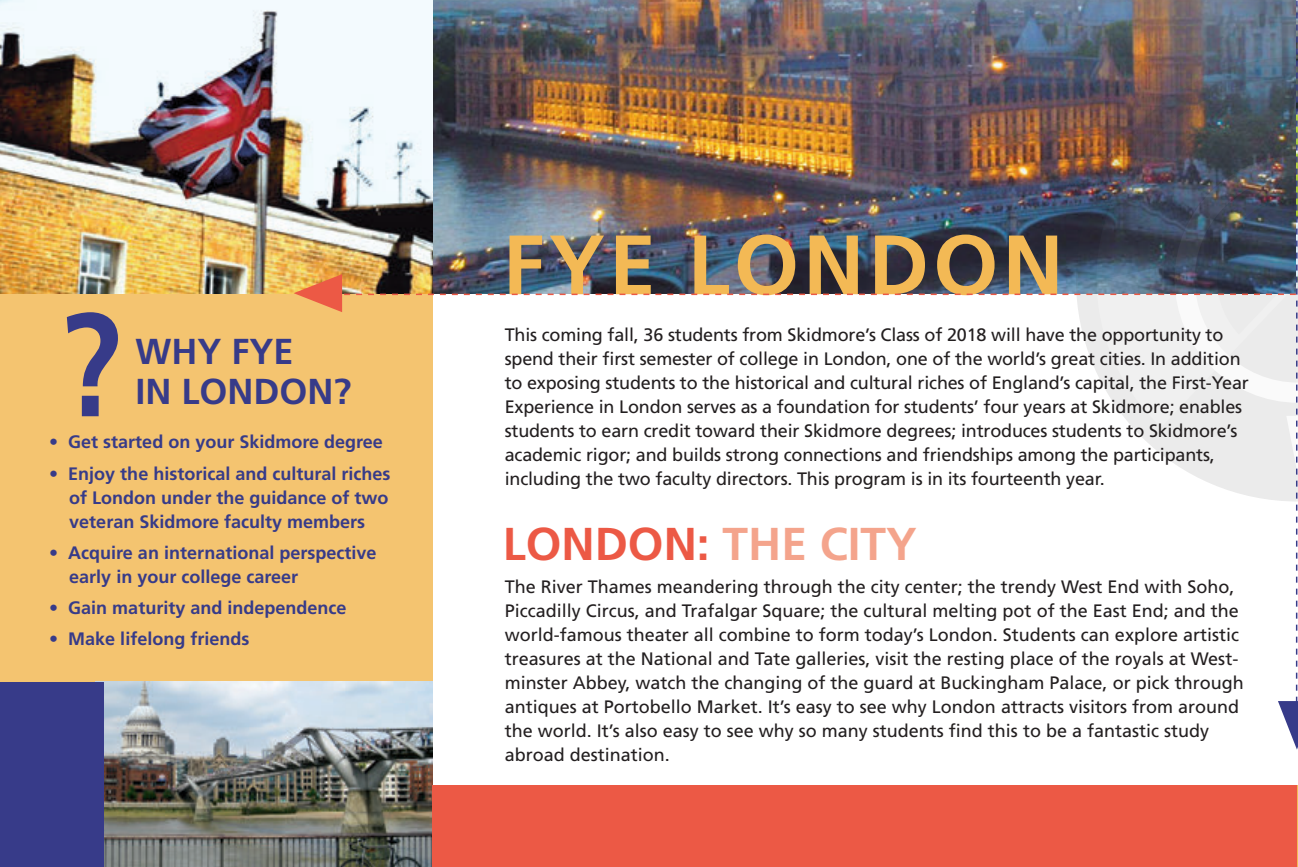
<style>
.page{position:relative;width:1298px;height:867px;background:#fff}
.page>*{position:absolute;margin:0;border:0;box-sizing:border-box;transform-origin:0 0}
.t1{font:700 146.4px "Frutiger";color:#373b89;scale:.82 1}
.t2{font:700 84px "Frutiger";letter-spacing:.05em;color:#f3b955}
.t3{font:700 46px "Frutiger";color:#ec5945}
.t4{font:700 36px/40px "Frutiger";color:#373b89}
.t5{font:18px/24px "Frutiger";letter-spacing:-.01em;color:#231f20}
.t6{font:700 18px/24px "Frutiger";color:#373b89;text-align:justify}
.s1{color:#f4a48c}
</style>
<div class="page">
<div style="left:0;top:217px;width:433px;height:649px;background:#f4c470"></div>
<img style="left:0;top:0;width:294px;height:293px">
<img style="left:96px;top:681px;width:337px;height:185px">
<div style="left:0;top:682px;width:104px;height:184px;background:#373b89"></div>
<div style="left:1273px;top:785px;width:25px;height:81px;background:#f3b955"></div>
<div style="left:433px;top:785px;width:864px;height:81px;background:#ec5945"></div>
<img style="left:294px;top:0;width:1004px;height:749px">
<h1 class="t1" style="left:61px;top:279px;width:75px">?</h1>
<h3 class="t4" style="left:136px;top:331px;width:217px">WHY FYE<br>IN LONDON?</h3>
<p class="t6" style="left:49px;top:430px;width:335px">• Get started on your Skidmore degree</p>
<p class="t6" style="left:69px;top:461px;width:323px;text-indent:-20px">• Enjoy the historical and cultural riches of London under the guidance of two veteran Skidmore faculty members</p>
<p class="t6" style="left:69px;top:540px;width:309px;text-indent:-20px">• Acquire an international perspective early in your college career</p>
<p class="t6" style="left:49px;top:595px;width:299px">• Gain maturity and independence</p>
<p class="t6" style="left:49px;top:626px;width:202px">• Make lifelong friends</p>
<h2 class="t2" style="left:503px;top:215px;width:562px">FYE LONDON</h2>
<p class="t5" style="left:505px;top:322px;width:745px">This coming fall, 36 students from Skidmore’s Class of 2018 will have the opportunity to spend their first semester of college in London, one of the world’s great cities. In addition to exposing students to the historical and cultural riches of England’s capital, the First-Year Experience in London serves as a foundation for students’ four years at Skidmore; enables students to earn credit toward their Skidmore degrees; introduces students to Skidmore’s academic rigor; and builds strong connections and friendships among the participants, including the two faculty directors. This program is in its fourteenth year.</p>
<h3 class="t3" style="left:503px;top:516px;width:416px">LONDON: <span class="s1">THE CITY</span></h3>
<p class="t5" style="left:505px;top:574px;width:740px">The River Thames meandering through the city center; the trendy West End with Soho, Piccadilly Circus, and Trafalgar Square; the cultural melting pot of the East End; and the world-famous theater all combine to form today’s London. Students can explore artistic treasures at the National and Tate galleries, visit the resting place of the royals at West&shy;minster Abbey, watch the changing of the guard at Buckingham Palace, or pick through antiques at Portobello Market. It’s easy to see why London attracts visitors from around the world. It’s also easy to see why so many students find this to be a fantastic study abroad destination.</p>
</div>
